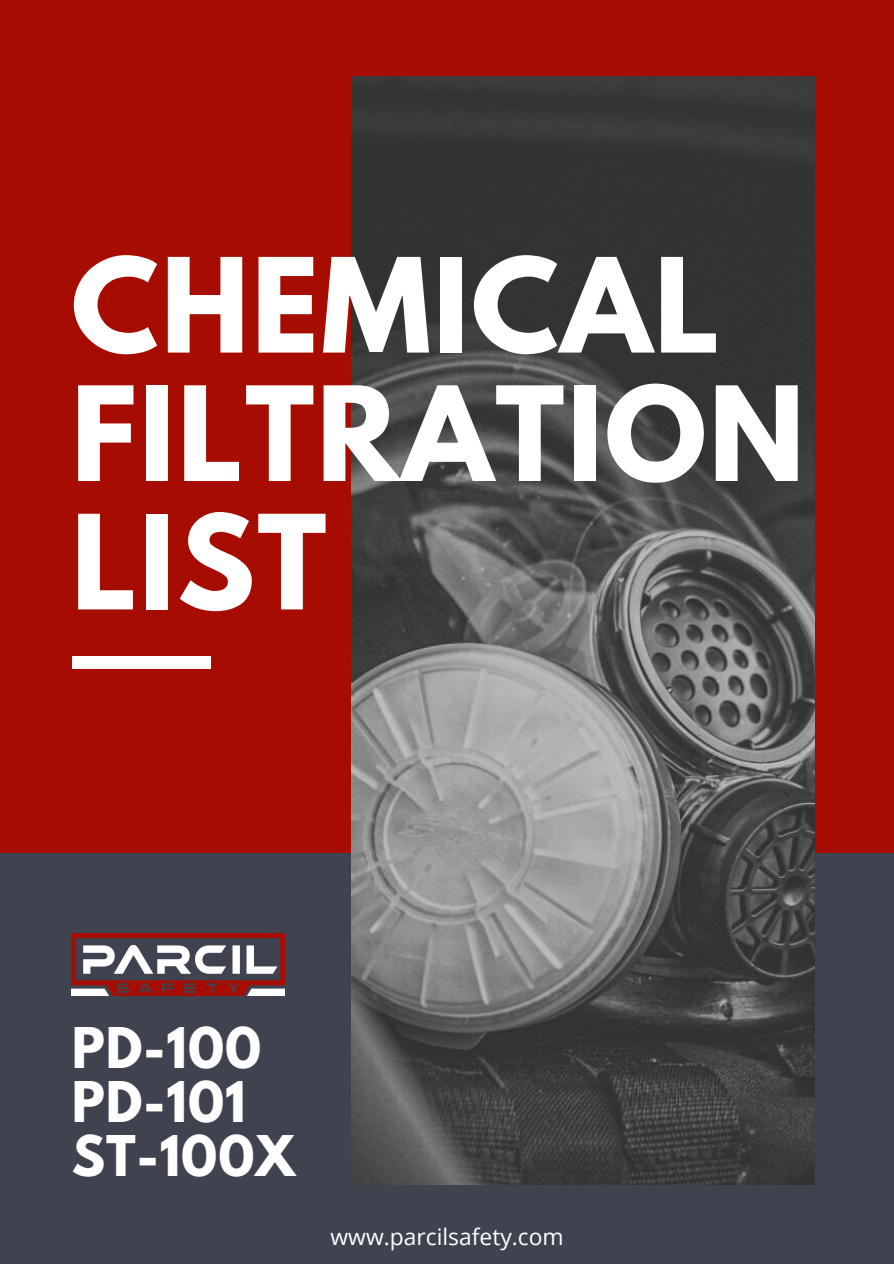
<style>
.page{position:relative;width:894px;height:1264px;background:#fff}
.page>*{position:absolute;margin:0;border:0;box-sizing:border-box;transform-origin:0 0}
.t1{font:700 115.95px/128.4px "League Spartan";letter-spacing:.02em;color:#fff}
.t2{font:700 49.65px "League Spartan";letter-spacing:.02em;color:#fff}
.t3{font:22.8px "Open Sans";color:#fff}
</style>
<div class="page">
<div style="left:0;top:0;width:893px;height:1263px;background:#3f434f"></div>
<div style="left:0;top:0;width:893px;height:852px;background:#a60c00"></div>
<img style="left:351px;top:77px;width:463px;height:1107px">
<div style="left:72px;top:656px;width:138px;height:13px;background:#fff"></div>
<img style="left:71px;top:933px;width:213px;height:62px">
<p class="t1" style="left:71px;top:256px;width:734px">CHEMICAL<br>FILTRATION<br>LIST</p>
<p class="t2" style="left:72px;top:1023px;width:191px">PD-100</p>
<p class="t2" style="left:72px;top:1077px;width:175px">PD-101</p>
<p class="t2" style="left:72px;top:1131px;width:225px">ST-100X</p>
<p class="t3" style="left:330px;top:1220px;width:235px">www.parcilsafety.com</p>
</div>
